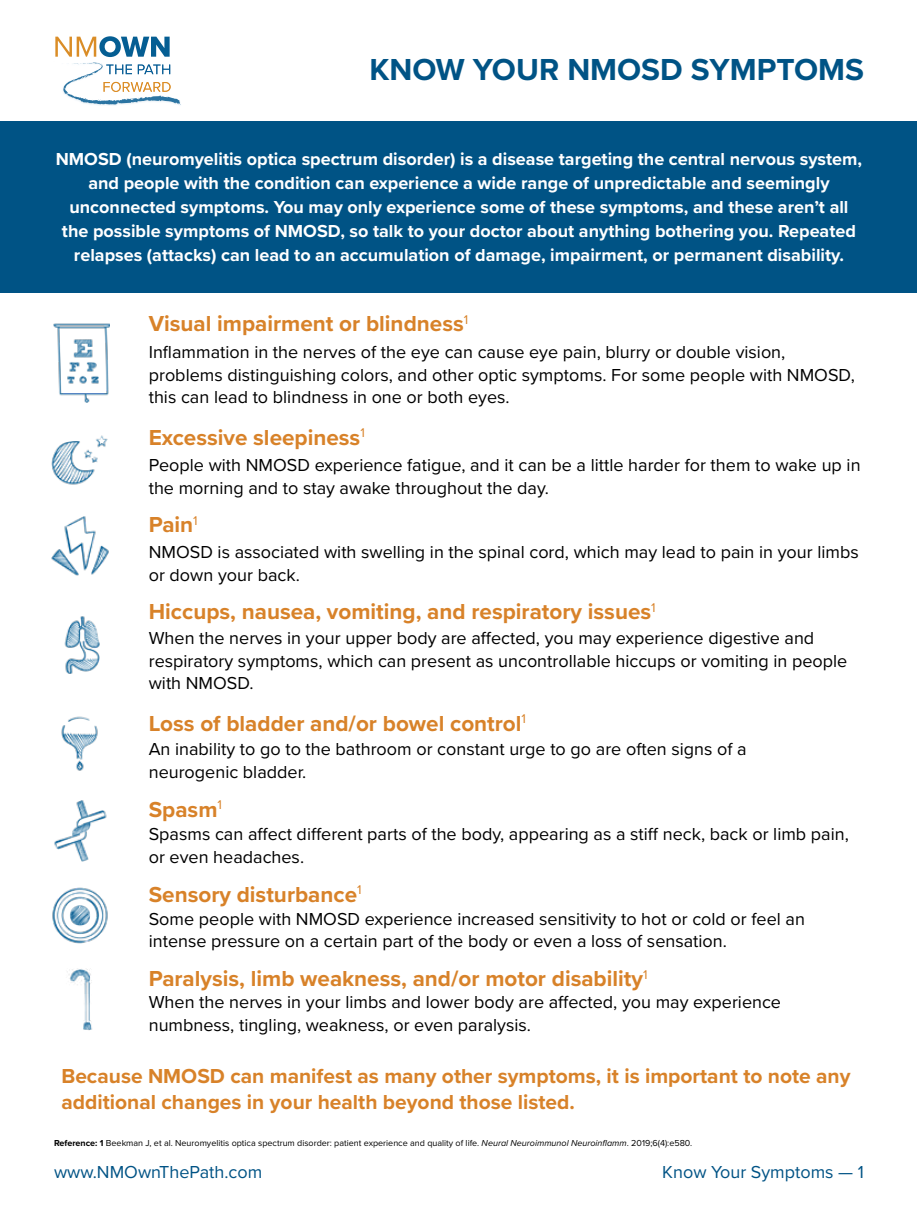
<style>
.page{position:relative;width:918px;height:1215px;background:#fff}
.page>*{position:absolute;margin:0;border:0;box-sizing:border-box;transform-origin:0 0}
.t1{font:700 31.5px "Proxima Nova";color:#005385}
.t2{font:700 22.5px "Proxima Nova";color:#d88229}
.t3{font:700 21px/25.2px "Proxima Nova";color:#d88229}
.t4{font:18px/22.5px "Proxima Nova";color:#000}
.t5{font:700 18px/24px "Proxima Nova";color:#fff;text-align:center}
.t6{font:18px "Proxima Nova";color:#005385}
.t7{font:9px "Proxima Nova";color:#000}
.s1{font-weight:700}
.s2{font-style:italic}
</style>
<div class="page">
<div style="left:1px;top:121px;width:916px;height:171px;background:#005385"></div>
<svg style="left:55px;top:36px;width:126px;height:70px"></svg>
<img style="left:67px;top:969px;width:25px;height:61px">
<img style="left:51px;top:516px;width:58px;height:60px">
<img style="left:64px;top:616px;width:36px;height:58px">
<img style="left:61px;top:716px;width:37px;height:55px">
<img style="left:52px;top:887px;width:56px;height:57px">
<img style="left:51px;top:435px;width:57px;height:50px">
<img style="left:54px;top:800px;width:53px;height:62px">
<img style="left:53px;top:323px;width:57px;height:80px">
<h1 class="t1" style="left:369px;top:46px;width:496px">KNOW YOUR NMOSD SYMPTOMS</h1>
<p class="t5" style="left:56px;top:147px;width:808px">NMOSD (neuromyelitis optica spectrum disorder) is a disease targeting the central nervous system, and people with the condition can experience a wide range of unpredictable and seemingly unconnected symptoms. You may only experience some of these symptoms, and these aren’t all the possible symptoms of NMOSD, so talk to your doctor about anything bothering you. Repeated relapses (attacks) can lead to an accumulation of damage, impairment, or permanent disability.</p>
<p class="t2" style="left:149px;top:307px;width:321px">Visual impairment or blindness<sup>1</sup></p>
<p class="t4" style="left:149px;top:340px;width:708px">Inflammation in the nerves of the eye can cause eye pain, blurry or double vision, problems distinguishing colors, and other optic symptoms. For some people with NMOSD, this can lead to blindness in one or both eyes.</p>
<p class="t2" style="left:149px;top:420px;width:218px">Excessive sleepiness<sup>1</sup></p>
<p class="t4" style="left:149px;top:453px;width:713px">People with NMOSD experience fatigue, and it can be a little harder for them to wake up in the morning and to stay awake throughout the day.</p>
<p class="t2" style="left:149px;top:508px;width:50px">Pain<sup>1</sup></p>
<p class="t4" style="left:149px;top:540px;width:712px">NMOSD is associated with swelling in the spinal cord, which may lead to pain in your limbs or down your back.</p>
<p class="t2" style="left:149px;top:595px;width:508px">Hiccups, nausea, vomiting, and respiratory issues<sup>1</sup></p>
<p class="t4" style="left:149px;top:626px;width:700px">When the nerves in your upper body are affected, you may experience digestive and respiratory symptoms, which can present as uncontrollable hiccups or vomiting in people with NMOSD.</p>
<p class="t2" style="left:149px;top:707px;width:379px">Loss of bladder and/or bowel control<sup>1</sup></p>
<p class="t4" style="left:149px;top:737px;width:599px">An inability to go to the bathroom or constant urge to go are often signs of a neurogenic bladder.</p>
<p class="t2" style="left:149px;top:792px;width:75px">Spasm<sup>1</sup></p>
<p class="t4" style="left:149px;top:822px;width:702px">Spasms can affect different parts of the body, appearing as a stiff neck, back or limb pain, or even headaches.</p>
<p class="t2" style="left:149px;top:877px;width:214px">Sensory disturbance<sup>1</sup></p>
<p class="t4" style="left:149px;top:907px;width:658px">Some people with NMOSD experience increased sensitivity to hot or cold or feel an intense pressure on a certain part of the body or even a loss of sensation.</p>
<p class="t2" style="left:149px;top:962px;width:500px">Paralysis, limb weakness, and/or motor disability<sup>1</sup></p>
<p class="t4" style="left:149px;top:990px;width:634px">When the nerves in your limbs and lower body are affected, you may experience numbness, tingling, weakness, or even paralysis.</p>
<p class="t3" style="left:61px;top:1063px;width:791px">Because NMOSD can manifest as many other symptoms, it is important to note any additional changes in your health beyond those listed.</p>
<p class="t7" style="left:54px;top:1136px;width:640px"><span class="s1">Reference: 1</span> Beekman J, et al. Neuromyelitis optica spectrum disorder: patient experience and quality of life. <span class="s2">Neural Neuroimmunol Neuroinflamm</span>. 2019;6(4):e580.</p>
<p class="t6" style="left:54px;top:1159px;width:210px">www.NMOwnThePath.com</p>
<p class="t6" style="left:662px;top:1159px;width:203px">Know Your Symptoms — 1</p>
</div>
